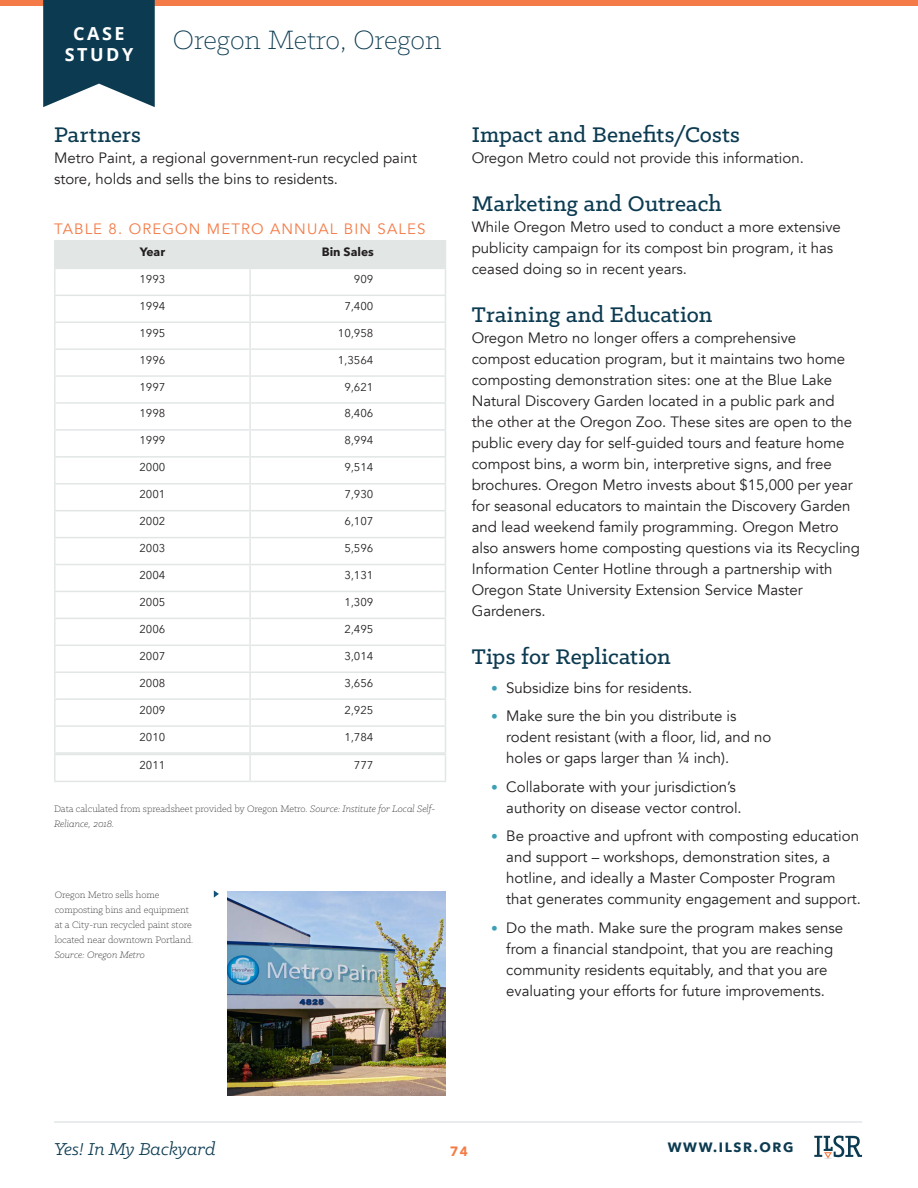
<style>
.page{position:relative;width:918px;height:1188px;background:#fff}
.page>*{position:absolute;margin:0;border:0;box-sizing:border-box;transform-origin:0 0}
.t1{font:300 30px "Klinic Slab";color:#0c3b51}
.t2{font:500 24px "Klinic Slab";letter-spacing:.005em;color:#0c3b51}
.t3{font:italic 19.5px "Klinic Slab";color:#0c3b51}
.t4{font:700 18px/21.6px "Open Sans";letter-spacing:.14em;color:#fff;text-align:center}
.t5{font:15px/21px "Avenir";color:#231f20}
.Sidebar{font:15px "Avenir";letter-spacing:.075em;color:#f47b47}
.t6{font:700 13.5px "Avenir Next";letter-spacing:.12em;color:#0c3b51}
.t7{font:900 13.5px "Avenir";color:#f47b46}
.t8{font:700 12px "Avenir Next LT Pro";color:#231f20}
.t9{font:11.25px "Avenir Next LT Pro";color:#231f20}
.t10{font:300 10.5px/15px "Klinic Slab";color:#231f20}
.s1{font-style:italic}
.s2{font-weight:900;font-size:13.5px;color:#3d9fb4}
</style>
<div class="page">
<div style="left:0;top:0;width:918px;height:6px;background:#f47b47"></div>
<svg style="left:43px;top:0;width:112px;height:107px;background:#275064"></svg>
<svg style="left:814px;top:1136px;width:48px;height:23px"></svg>
<hr style="left:54px;top:1121px;width:808px;height:2px;background:#e2e7e6">
<img style="left:228px;top:891px;width:218px;height:204px">
<svg style="left:214px;top:890px;width:5px;height:8px"></svg>
<hr style="left:54px;top:240px;width:196px;height:2px;background:#e2e7e6">
<hr style="left:54px;top:241px;width:2px;height:27px;background:#e2e7e6">
<hr style="left:250px;top:240px;width:196px;height:2px;background:#e2e7e6">
<hr style="left:54px;top:296px;width:2px;height:25px;background:#e2e7e6">
<hr style="left:54px;top:350px;width:2px;height:25px;background:#e2e7e6">
<hr style="left:54px;top:431px;width:2px;height:25px;background:#e2e7e6">
<hr style="left:54px;top:485px;width:2px;height:25px;background:#e2e7e6">
<hr style="left:54px;top:268px;width:196px;height:1px;background:#e2e7e6">
<hr style="left:54px;top:269px;width:2px;height:26px;background:#e2e7e6">
<hr style="left:54px;top:295px;width:196px;height:1px;background:#e2e7e6">
<hr style="left:54px;top:321px;width:196px;height:2px;background:#e2e7e6">
<hr style="left:54px;top:323px;width:2px;height:25px;background:#e2e7e6">
<hr style="left:54px;top:348px;width:196px;height:2px;background:#e2e7e6">
<hr style="left:54px;top:375px;width:196px;height:2px;background:#e2e7e6">
<hr style="left:54px;top:377px;width:2px;height:25px;background:#e2e7e6">
<hr style="left:54px;top:402px;width:196px;height:2px;background:#e2e7e6">
<hr style="left:54px;top:404px;width:2px;height:25px;background:#e2e7e6">
<hr style="left:54px;top:429px;width:196px;height:2px;background:#e2e7e6">
<hr style="left:54px;top:456px;width:196px;height:2px;background:#e2e7e6">
<hr style="left:54px;top:458px;width:2px;height:25px;background:#e2e7e6">
<hr style="left:54px;top:483px;width:196px;height:2px;background:#e2e7e6">
<hr style="left:54px;top:510px;width:196px;height:1px;background:#e2e7e6">
<hr style="left:54px;top:511px;width:2px;height:26px;background:#e2e7e6">
<hr style="left:54px;top:537px;width:196px;height:1px;background:#e2e7e6">
<hr style="left:54px;top:538px;width:2px;height:26px;background:#e2e7e6">
<hr style="left:54px;top:564px;width:196px;height:1px;background:#e2e7e6">
<hr style="left:54px;top:565px;width:2px;height:26px;background:#e2e7e6">
<hr style="left:54px;top:591px;width:196px;height:1px;background:#e2e7e6">
<hr style="left:54px;top:592px;width:2px;height:26px;background:#e2e7e6">
<hr style="left:54px;top:618px;width:196px;height:1px;background:#e2e7e6">
<hr style="left:54px;top:619px;width:2px;height:26px;background:#e2e7e6">
<hr style="left:54px;top:645px;width:196px;height:1px;background:#e2e7e6">
<hr style="left:54px;top:646px;width:2px;height:25px;background:#e2e7e6">
<hr style="left:54px;top:671px;width:196px;height:2px;background:#e2e7e6">
<hr style="left:54px;top:673px;width:2px;height:25px;background:#e2e7e6">
<hr style="left:54px;top:698px;width:196px;height:2px;background:#e2e7e6">
<hr style="left:54px;top:700px;width:2px;height:25px;background:#e2e7e6">
<hr style="left:54px;top:725px;width:196px;height:2px;background:#e2e7e6">
<hr style="left:54px;top:727px;width:2px;height:25px;background:#e2e7e6">
<hr style="left:54px;top:752px;width:196px;height:2px;background:#e2e7e6">
<hr style="left:54px;top:755px;width:2px;height:26px;background:#e2e7e6">
<svg style="left:55px;top:242px;width:391px;height:539px"></svg>
<hr style="left:54px;top:781px;width:196px;height:1px;background:#e2e7e6">
<hr style="left:250px;top:781px;width:196px;height:1px;background:#e2e7e6">
<hr style="left:54px;top:754px;width:196px;height:1px;background:#e2e7e6">
<hr style="left:250px;top:754px;width:196px;height:1px;background:#e2e7e6">
<p class="t4" style="left:65px;top:22px;width:70px">CASE<br>STUDY</p>
<p class="t1" style="left:173px;top:21px;width:270px">Oregon Metro, Oregon</p>
<p class="t2" style="left:54px;top:119px;width:88px">Partners</p>
<p class="t5" style="left:54px;top:148px;width:365px">Metro Paint, a regional government-run recycled paint store, holds and sells the bins to residents.</p>
<p class="Sidebar" style="left:54px;top:220px;width:373px">TABLE 8. OREGON METRO ANNUAL BIN SALES</p>
<p class="t8" style="left:140px;top:244px;width:27px">Year</p>
<p class="t8" style="left:322px;top:244px;width:54px">Bin Sales</p>
<p class="t9" style="left:139px;top:272px;width:28px">1993</p>
<p class="t9" style="left:354px;top:272px;width:21px">909</p>
<p class="t9" style="left:139px;top:299px;width:28px">1994</p>
<p class="t9" style="left:344px;top:299px;width:31px">7,400</p>
<p class="t9" style="left:139px;top:326px;width:28px">1995</p>
<p class="t9" style="left:338px;top:326px;width:37px">10,958</p>
<p class="t9" style="left:139px;top:353px;width:28px">1996</p>
<p class="t9" style="left:338px;top:353px;width:37px">1,3564</p>
<p class="t9" style="left:139px;top:380px;width:28px">1997</p>
<p class="t9" style="left:344px;top:380px;width:31px">9,621</p>
<p class="t9" style="left:139px;top:407px;width:28px">1998</p>
<p class="t9" style="left:344px;top:407px;width:31px">8,406</p>
<p class="t9" style="left:139px;top:434px;width:28px">1999</p>
<p class="t9" style="left:344px;top:434px;width:31px">8,994</p>
<p class="t9" style="left:139px;top:461px;width:28px">2000</p>
<p class="t9" style="left:344px;top:461px;width:31px">9,514</p>
<p class="t9" style="left:139px;top:488px;width:28px">2001</p>
<p class="t9" style="left:344px;top:488px;width:31px">7,930</p>
<p class="t9" style="left:139px;top:515px;width:28px">2002</p>
<p class="t9" style="left:344px;top:515px;width:31px">6,107</p>
<p class="t9" style="left:139px;top:541px;width:28px">2003</p>
<p class="t9" style="left:344px;top:541px;width:31px">5,596</p>
<p class="t9" style="left:139px;top:568px;width:28px">2004</p>
<p class="t9" style="left:344px;top:568px;width:31px">3,131</p>
<p class="t9" style="left:139px;top:595px;width:28px">2005</p>
<p class="t9" style="left:344px;top:595px;width:31px">1,309</p>
<p class="t9" style="left:139px;top:622px;width:28px">2006</p>
<p class="t9" style="left:344px;top:622px;width:31px">2,495</p>
<p class="t9" style="left:139px;top:649px;width:28px">2007</p>
<p class="t9" style="left:344px;top:649px;width:31px">3,014</p>
<p class="t9" style="left:139px;top:676px;width:28px">2008</p>
<p class="t9" style="left:344px;top:676px;width:31px">3,656</p>
<p class="t9" style="left:139px;top:703px;width:28px">2009</p>
<p class="t9" style="left:344px;top:703px;width:31px">2,925</p>
<p class="t9" style="left:139px;top:730px;width:28px">2010</p>
<p class="t9" style="left:344px;top:730px;width:31px">1,784</p>
<p class="t9" style="left:139px;top:758px;width:28px">2011</p>
<p class="t9" style="left:354px;top:758px;width:21px">777</p>
<p class="t10" style="left:54px;top:801px;width:383px">Data calculated from spreadsheet provided by Oregon Metro<span class="s1">. Source: Institute for Local Self-<br>Reliance, 2018.</span></p>
<p class="t10" style="left:55px;top:887px;width:140px">Oregon Metro sells home composting bins and equipment at a City-run recycled paint store located near downtown Portland.<br><span class="s1">Source: Oregon Metro</span></p>
<p class="t2" style="left:472px;top:119px;width:270px">Impact and Benefits/Costs</p>
<p class="t5" style="left:472px;top:148px;width:334px">Oregon Metro could not provide this information.</p>
<p class="t2" style="left:472px;top:188px;width:252px">Marketing and Outreach</p>
<p class="t5" style="left:472px;top:217px;width:371px">While Oregon Metro used to conduct a more extensive publicity campaign for its compost bin program, it has ceased doing so in recent years.</p>
<p class="t2" style="left:472px;top:299px;width:242px">Training and Education</p>
<p class="t5" style="left:472px;top:328px;width:390px">Oregon Metro no longer offers a comprehensive<br>compost education program, but it maintains two home composting demonstration sites: one at the Blue Lake Natural Discovery Garden located in a public park and<br>the other at the Oregon Zoo. These sites are open to the public every day for self-guided tours and feature home compost bins, a worm bin, interpretive signs, and free brochures. Oregon Metro invests about $15,000 per year for seasonal educators to maintain the Discovery Garden and lead weekend family programming. Oregon Metro also answers home composting questions via its Recycling Information Center Hotline through a partnership with Oregon State University Extension Service Master Gardeners.</p>
<p class="t2" style="left:472px;top:641px;width:201px">Tips for Replication</p>
<p class="t5" style="left:491px;top:677px;width:203px"><span class="s2">•</span> Subsidize bins for residents.</p>
<p class="t5" style="left:506px;top:706px;width:267px;text-indent:-15px"><span class="s2">•</span> Make sure the bin you distribute is rodent resistant (with a floor, lid, and no holes or gaps larger than ¼ inch).</p>
<p class="t5" style="left:506px;top:776px;width:237px;text-indent:-15px"><span class="s2">•</span> Collaborate with your jurisdiction’s authority on disease vector control.</p>
<p class="t5" style="left:506px;top:826px;width:356px;text-indent:-15px"><span class="s2">•</span> Be proactive and upfront with composting education and support – workshops, demonstration sites, a hotline, and ideally a Master Composter Program that generates community engagement and support.</p>
<p class="t5" style="left:491px;top:917px;width:354px;text-align:center"><span class="s2">•</span> Do the math. Make sure the program makes sense from a financial standpoint, that you are reaching community residents equitably, and that you are evaluating your efforts for future improvements.</p>
<h3 class="t3" style="left:54px;top:1137px;width:163px">Yes! In My Backyard</h3>
<p class="t7" style="left:450px;top:1140px;width:19px">74</p>
<p class="t6" style="left:668px;top:1136px;width:127px">WWW.ILSR.ORG</p>
</div>
